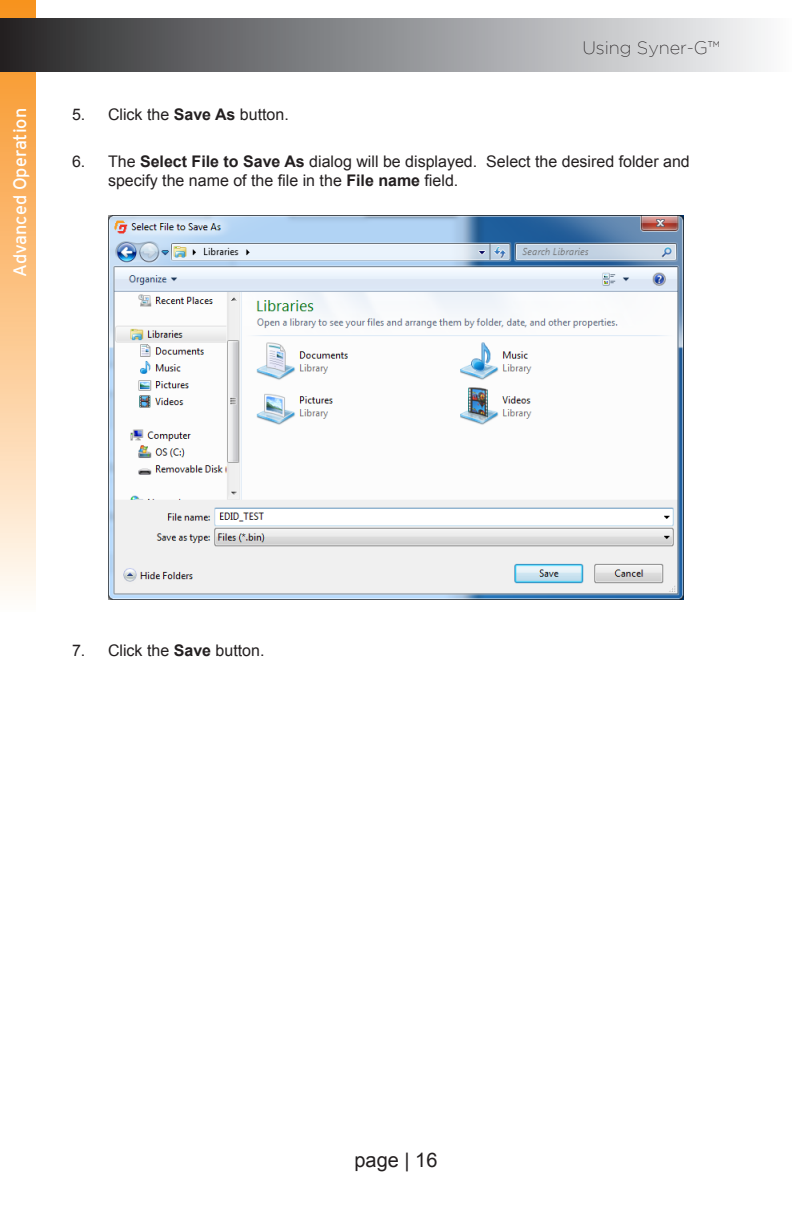
<style>
.page{position:relative;width:792px;height:1224px;background:#fff}
.page>*{position:absolute;margin:0;border:0;box-sizing:border-box;transform-origin:0 0}
.t1{font:20px "Arial";color:#231f20}
.Page_Chapter_Title{font:18px "Interstate";color:#fff}
.Page_Title_Continued{font:200 18px "Gotham";color:#231f20}
.t2{font:16px/19.2px "Arial";color:#231f20}
.s1{font-weight:700}
</style>
<div class="page">
<div style="left:1px;top:1px;width:34px;height:610px;background:linear-gradient(to bottom,#f8901c,#fffaf5)"></div>
<div style="left:0;top:0;width:36px;height:612px;border:2px solid #fff"></div>
<div style="left:1px;top:19px;width:790px;height:52px;background:linear-gradient(to right,#2a2a2c,#fafcfe)"></div>
<div style="left:0;top:18px;width:792px;height:54px;border:2px solid #fff"></div>
<img style="left:108px;top:216px;width:576px;height:384px">
<p class="Page_Chapter_Title" style="left:10px;top:277px;width:170px;rotate:-90deg">Advanced Operation</p>
<p class="Page_Title_Continued" style="left:582px;top:38px;width:139px">Using Syner-G™</p>
<p class="t2" style="left:72px;top:105px;width:218px">5. Click the <span class="s1">Save As</span> button.</p>
<p class="t2" style="left:108px;top:152px;width:583px;text-indent:-36px">6. The <span class="s1">Select File to Save As</span> dialog will be displayed. Select the desired folder and specify the name of the file in the <span class="s1">File name</span> field.</p>
<p class="t2" style="left:72px;top:641px;width:194px">7. Click the <span class="s1">Save</span> button.</p>
<p class="t1" style="left:354px;top:1146px;width:85px">page | 16</p>
</div>
